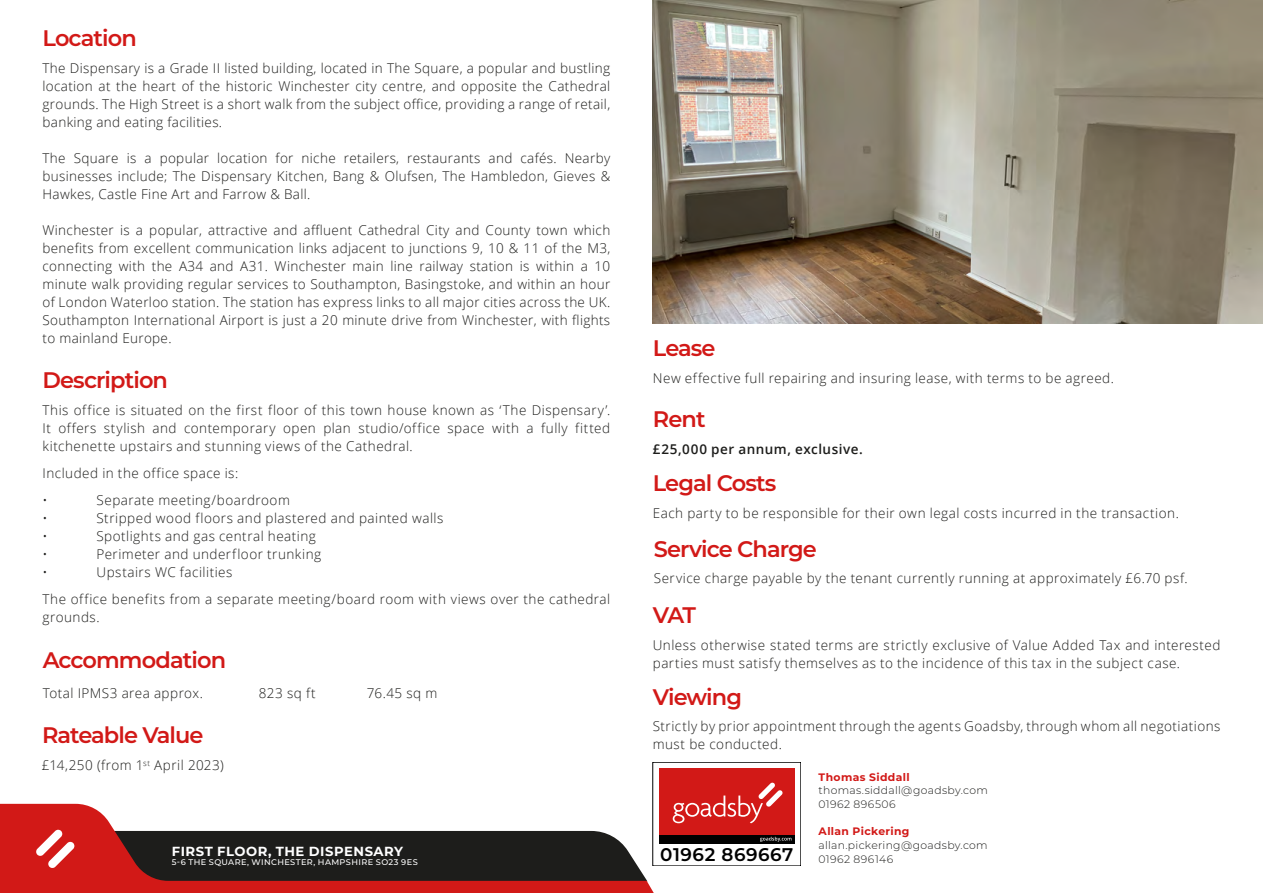
<style>
.page{position:relative;width:1263px;height:893px;background:#fff}
.page>*{position:absolute;margin:0;border:0;box-sizing:border-box;transform-origin:0 0}
.t1{font:600 22.5px "Montserrat";letter-spacing:-.04em;color:#d21917}
.t2{font:600 18.3px "Montserrat";letter-spacing:.03em;color:#000}
.t3{font:300 13.5px/18px "Open Sans";letter-spacing:.035em;color:#1d1d1b;text-align:justify}
.t4{font:600 13.5px "Open Sans";letter-spacing:.035em;color:#1d1d1b}
.t5{font:700 13.2px "Montserrat";letter-spacing:.04em;color:#fff}
.t6{font:300 10.8px/13.5px "Montserrat";letter-spacing:.03em;color:#1d1d1b}
.t7{font:700 10.8px "Montserrat";letter-spacing:.035em;color:#d21917}
.t8{font:500 8.25px "Montserrat";letter-spacing:.045em;color:#fff}
</style>
<div class="page">
<svg style="left:0;top:804px;width:654px;height:89px"></svg>
<svg style="left:36px;top:829px;width:611px;height:52px;background:#482d2b"></svg>
<div style="left:659px;top:768px;width:135px;height:69px;background:#d21917"></div>
<svg style="left:673px;top:782px;width:110px;height:41px"></svg>
<div style="left:659px;top:835px;width:135px;height:8px;background:#000"></div>
<svg style="left:760px;top:837px;width:31px;height:5px"></svg>
<img style="left:653px;top:0;width:610px;height:323px">
<h1 class="t1" style="left:43px;top:22px;width:96px">Location</h1>
<p class="t3" style="left:43px;top:59px;width:569px">The Dispensary is a Grade II listed building, located in The Square, a popular and bustling location at the heart of the historic Winchester city centre, and opposite the Cathedral grounds. The High Street is a short walk from the subject office, providing a range of retail, banking and eating facilities.</p>
<p class="t3" style="left:43px;top:149px;width:569px">The Square is a popular location for niche retailers, restaurants and cafés. Nearby businesses include; The Dispensary Kitchen, Bang &amp; Olufsen, The Hambledon, Gieves &amp; Hawkes, Castle Fine Art and Farrow &amp; Ball.</p>
<p class="t3" style="left:43px;top:221px;width:569px">Winchester is a popular, attractive and affluent Cathedral City and County town which benefits from excellent communication links adjacent to junctions 9, 10 &amp; 11 of the M3, connecting with the A34 and A31. Winchester main line railway station is within a 10 minute walk providing regular services to Southampton, Basingstoke, and within an hour of London Waterloo station. The station has express links to all major cities across the UK.<br>Southampton International Airport is just a 20 minute drive from Winchester, with flights to mainland Europe.</p>
<h1 class="t1" style="left:43px;top:364px;width:127px">Description</h1>
<p class="t3" style="left:43px;top:400px;width:569px">This office is situated on the first floor of this town house known as ‘The Dispensary’.<br>It offers stylish and contemporary open plan studio/office space with a fully fitted kitchenette upstairs and stunning views of the Cathedral.</p>
<p class="t3" style="left:43px;top:459px;width:197px;line-height:27px">Included in the office space is: •</p>
<p class="t3" style="left:97px;top:490px;width:195px">Separate meeting/boardroom</p>
<p class="t3" style="left:43px;top:508px;width:7px">•</p>
<p class="t3" style="left:97px;top:508px;width:348px">Stripped wood floors and plastered and painted walls</p>
<p class="t3" style="left:43px;top:526px;width:7px">•</p>
<p class="t3" style="left:97px;top:526px;width:221px">Spotlights and gas central heating</p>
<p class="t3" style="left:43px;top:544px;width:7px">•</p>
<p class="t3" style="left:97px;top:544px;width:226px">Perimeter and underfloor trunking</p>
<p class="t3" style="left:43px;top:562px;width:7px">•</p>
<p class="t3" style="left:43px;top:558px;width:569px;line-height:27px;text-indent:54px">Upstairs WC facilities<br>The office benefits from a separate meeting/board room with views over the cathedral</p>
<p class="t3" style="left:43px;top:607px;width:59px">grounds.</p>
<h1 class="t1" style="left:43px;top:644px;width:185px">Accommodation</h1>
<p class="t3" style="left:43px;top:683px;width:162px">Total IPMS3 area approx.</p>
<p class="t3" style="left:259px;top:683px;width:58px">823 sq ft</p>
<p class="t3" style="left:367px;top:683px;width:72px">76.45 sq m</p>
<h1 class="t1" style="left:42px;top:719px;width:163px">Rateable Value</h1>
<p class="t3" style="left:42px;top:756px;width:183px">£14,250 (from 1<sup>st</sup> April 2023)</p>
<p class="t5" style="left:172px;top:841px;width:233px">FIRST FLOOR, THE DISPENSARY</p>
<p class="t8" style="left:172px;top:857px;width:247px">5-6 THE SQUARE, WINCHESTER, HAMPSHIRE SO23 9ES</p>
<h1 class="t1" style="left:653px;top:332px;width:64px">Lease</h1>
<p class="t3" style="left:653px;top:369px;width:463px">New effective full repairing and insuring lease, with terms to be agreed.</p>
<h1 class="t1" style="left:653px;top:403px;width:54px">Rent</h1>
<p class="t4" style="left:653px;top:440px;width:211px">£25,000 per annum, exclusive.</p>
<h1 class="t1" style="left:653px;top:467px;width:125px">Legal Costs</h1>
<p class="t3" style="left:653px;top:504px;width:528px">Each party to be responsible for their own legal costs incurred in the transaction.</p>
<h1 class="t1" style="left:654px;top:533px;width:165px">Service Charge</h1>
<p class="t3" style="left:654px;top:569px;width:535px">Service charge payable by the tenant currently running at approximately £6.70 psf.</p>
<h1 class="t1" style="left:653px;top:599px;width:45px">VAT</h1>
<p class="t3" style="left:653px;top:636px;width:569px">Unless otherwise stated terms are strictly exclusive of Value Added Tax and interested parties must satisfy themselves as to the incidence of this tax in the subject case.</p>
<h1 class="t1" style="left:653px;top:681px;width:91px">Viewing</h1>
<p class="t3" style="left:653px;top:717px;width:569px">Strictly by prior appointment through the agents Goadsby, through whom all negotiations must be conducted.</p>
<h2 class="t2" style="left:660px;top:841px;width:134px">01962 869667</h2>
<p class="t7" style="left:819px;top:769px;width:92px">Thomas Siddall</p>
<p class="t6" style="left:819px;top:783px;width:171px">thomas.siddall@goadsby.com<br>01962 896506</p>
<p class="t7" style="left:819px;top:824px;width:92px">Allan Pickering</p>
<p class="t6" style="left:819px;top:838px;width:171px">allan.pickering@goadsby.com<br>01962 896146</p>
</div>
